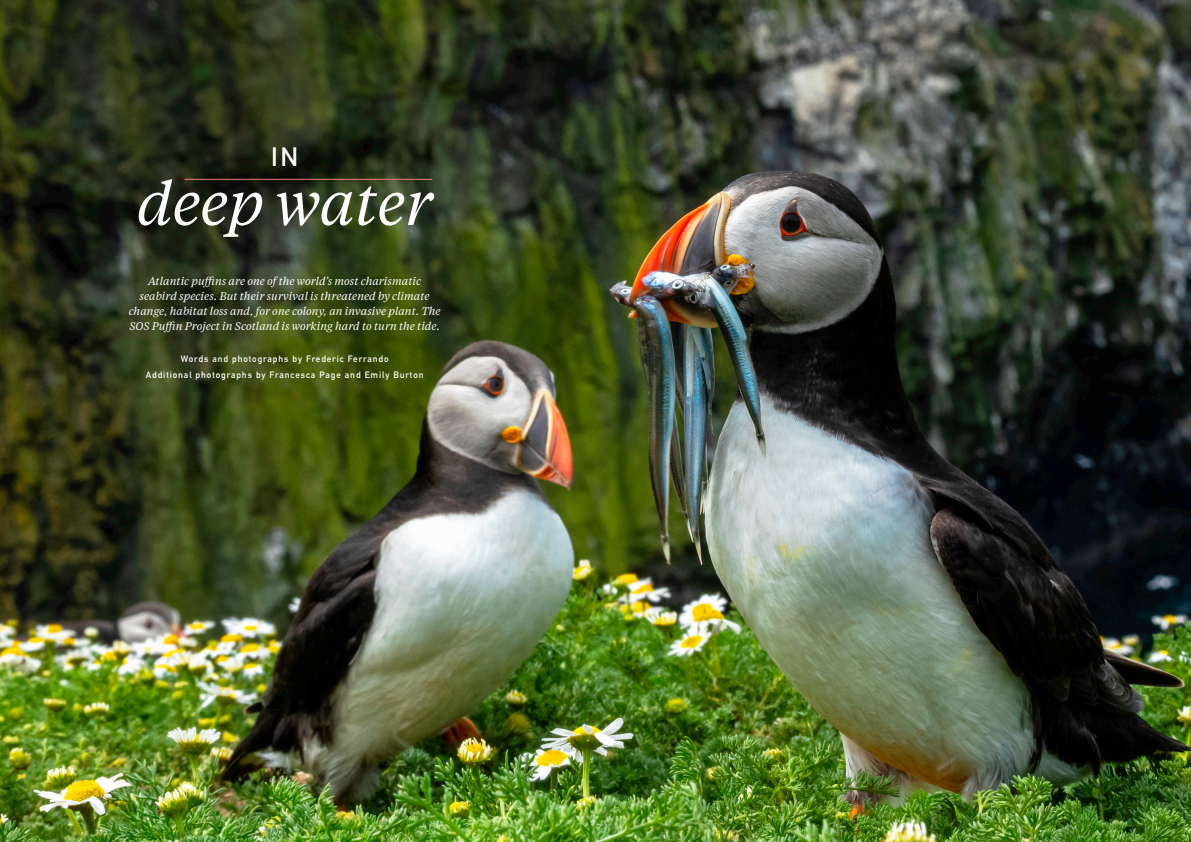
<style>
.page{position:relative;width:1191px;height:842px;background:#fff}
.page>*{position:absolute;margin:0;border:0;box-sizing:border-box;transform-origin:0 0}
.t1{font:italic 60px "Tiempos Text";letter-spacing:-.01em;color:#fff}
.t2{font:700 25.9px "DIN Alternate";color:#fff}
.t3{font:italic 11px/15px "Tiempos Text";color:#fff;text-align:center}
.t4{font:700 9px/16.3px "DIN Alternate";letter-spacing:.1em;color:#fff;text-align:center}
</style>
<div class="page">
<img style="left:0;top:0;width:1191px;height:842px">
<hr style="left:184px;top:179px;width:248px;height:1px;background:#ee7978">
<p class="t2" style="left:271px;top:137px;width:29px">IN</p>
<p class="t1" style="left:137px;top:163px;width:297px">deep water</p>
<p class="t3" style="left:129px;top:273px;width:313px">Atlantic puffins are one of the world’s most charismatic seabird species. But their survival is threatened by climate change, habitat loss and, for one colony, an invasive plant. The SOS Puffin Project in Scotland is working hard to turn the tide.</p>
<p class="t4" style="left:146px;top:350px;width:279px">Words and photographs by Frederic Ferrando<br>Additional photographs by Francesca Page and Emily Burton</p>
</div>
